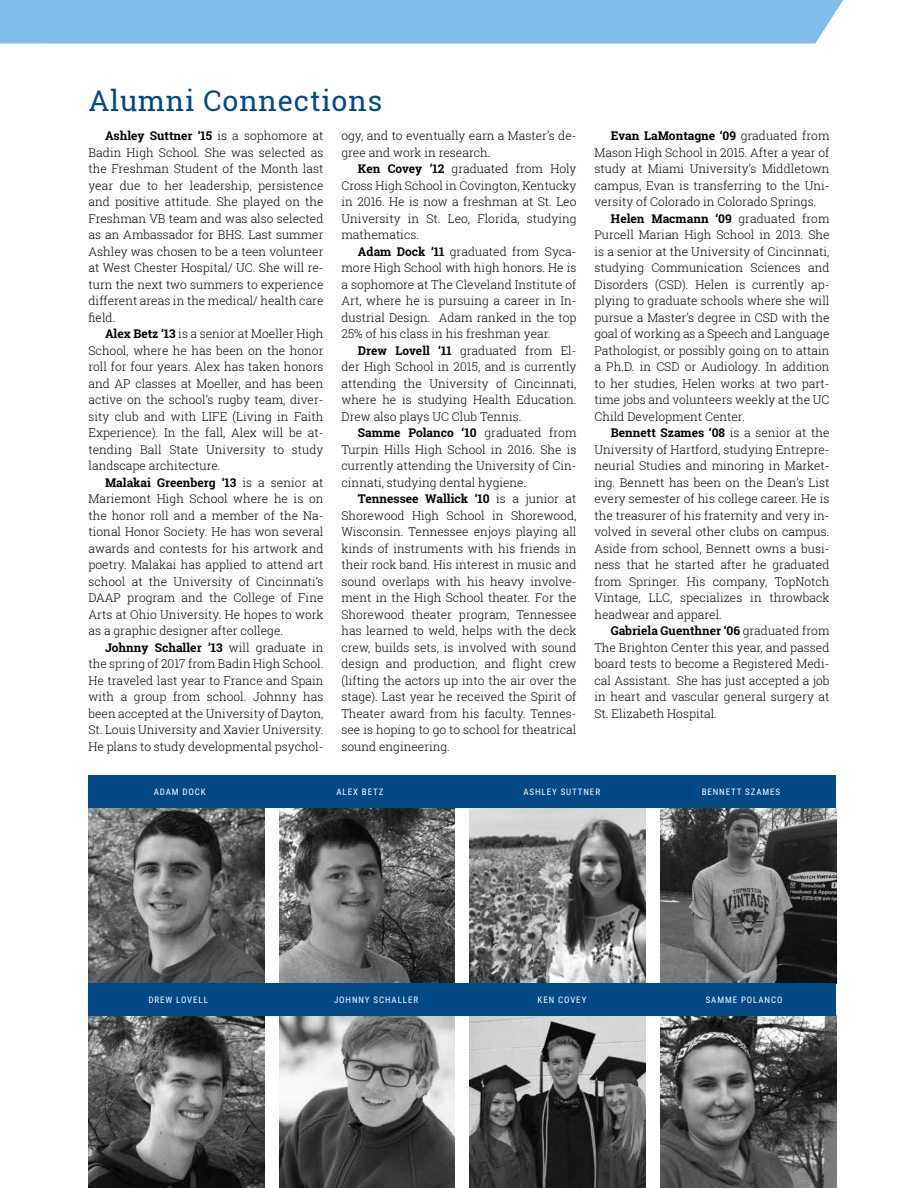
<style>
.page{position:relative;width:918px;height:1188px;background:#fff}
.page>*{position:absolute;margin:0;border:0;box-sizing:border-box;transform-origin:0 0}
.t1{font:28.5px "Roboto Slab";letter-spacing:.03em;color:#004987}
.t2{font:300 12px/16.5px "Roboto Slab";color:#000101;text-align:justify}
.t3{font:9px "Roboto Condensed";letter-spacing:.1em;color:#fff}
.s1{font-weight:700}
</style>
<div class="page">
<div style="left:0;top:0;width:843px;height:43px;background:#7fbdeb"></div>
<img style="left:88px;top:807px;width:176px;height:176px">
<img style="left:279px;top:807px;width:176px;height:176px">
<img style="left:470px;top:807px;width:176px;height:176px">
<img style="left:88px;top:1015px;width:176px;height:173px">
<img style="left:279px;top:1015px;width:176px;height:173px">
<img style="left:470px;top:1015px;width:176px;height:173px">
<img style="left:660px;top:807px;width:176px;height:176px">
<img style="left:660px;top:1015px;width:176px;height:173px">
<div style="left:88px;top:775px;width:748px;height:32px;background:#004987"></div>
<div style="left:88px;top:983px;width:748px;height:32px;background:#004987"></div>
<h1 class="t1" style="left:88px;top:81px;width:295px">Alumni Connections</h1>
<p class="t2" style="left:88px;top:127px;width:237px;text-indent:16px"><span class="s1">Ashley Suttner ‘15</span> is a sophomore at Badin High School. She was selected as the Freshman Student of the Month last year due to her leadership, persistence and positive attitude. She played on the Freshman VB team and was also selected as an Ambassador for BHS. Last summer Ashley was chosen to be a teen volunteer at West Chester Hospital/ UC. She will re&shy;turn the next two summers to experience different areas in the medical/ health care field.</p>
<p class="t2" style="left:88px;top:325px;width:237px;text-indent:16px"><span class="s1">Alex Betz ‘13</span> is a senior at Moeller High School, where he has been on the honor roll for four years. Alex has taken honors and AP classes at Moeller, and has been active on the school’s rugby team, diver&shy;sity club and with LIFE (Living in Faith Experience). In the fall, Alex will be at&shy;tending Ball State University to study landscape architecture.</p>
<p class="t2" style="left:88px;top:474px;width:237px;text-indent:16px"><span class="s1">Malakai Greenberg ‘13</span> is a senior at Mariemont High School where he is on the honor roll and a member of the Na&shy;tional Honor Society. He has won several awards and contests for his artwork and poetry. Malakai has applied to attend art school at the University of Cincinnati’s DAAP program and the College of Fine Arts at Ohio University. He hopes to work as a graphic designer after college.</p>
<p class="t2" style="left:88px;top:639px;width:237px;text-indent:16px"><span class="s1">Johnny Schaller ’13</span> will graduate in the spring of 2017 from Badin High School.<br>He traveled last year to France and Spain with a group from school. Johnny has been accepted at the University of Dayton, St. Louis University and Xavier University.<br>He plans to study developmental psychol-</p>
<p class="t2" style="left:341px;top:127px;width:237px">ogy, and to eventually earn a Master’s de&shy;gree and work in research.</p>
<p class="t2" style="left:341px;top:160px;width:237px;text-indent:16px"><span class="s1">Ken Covey ’12</span> graduated from Holy Cross High School in Covington, Kentucky in 2016. He is now a freshman at St. Leo University in St. Leo, Florida, studying mathematics.</p>
<p class="t2" style="left:341px;top:243px;width:237px;text-indent:16px"><span class="s1">Adam Dock ‘11</span> graduated from Syca&shy;more High School with high honors. He is a sophomore at The Cleveland Institute of Art, where he is pursuing a career in In&shy;dustrial Design. Adam ranked in the top 25% of his class in his freshman year.</p>
<p class="t2" style="left:341px;top:342px;width:237px;text-indent:16px"><span class="s1">Drew Lovell ‘11</span> graduated from El&shy;der High School in 2015, and is currently attending the University of Cincinnati, where he is studying Health Education.<br>Drew also plays UC Club Tennis.</p>
<p class="t2" style="left:341px;top:424px;width:237px;text-indent:16px"><span class="s1">Samme Polanco ‘10</span> graduated from Turpin Hills High School in 2016. She is currently attending the University of Cin&shy;cinnati, studying dental hygiene.</p>
<p class="t2" style="left:341px;top:490px;width:237px;text-indent:16px"><span class="s1">Tennessee Wallick ‘10</span> is a junior at Shorewood High School in Shorewood, Wisconsin. Tennessee enjoys playing all kinds of instruments with his friends in their rock band. His interest in music and sound overlaps with his heavy involve&shy;ment in the High School theater. For the Shorewood theater program, Tennessee has learned to weld, helps with the deck crew, builds sets, is involved with sound design and production, and flight crew (lifting the actors up into the air over the stage). Last year he received the Spirit of Theater award from his faculty. Tennes&shy;see is hoping to go to school for theatrical sound engineering.</p>
<p class="t2" style="left:594px;top:127px;width:237px;text-indent:16px"><span class="s1">Evan LaMontagne ‘09</span> graduated from Mason High School in 2015. After a year of study at Miami University’s Middletown campus, Evan is transferring to the Uni&shy;versity of Colorado in Colorado Springs.</p>
<p class="t2" style="left:594px;top:210px;width:237px;text-indent:16px"><span class="s1">Helen Macmann ‘09</span> graduated from Purcell Marian High School in 2013. She is a senior at the University of Cincinnati, studying Communication Sciences and Disorders (CSD). Helen is currently ap&shy;plying to graduate schools where she will pursue a Master’s degree in CSD with the goal of working as a Speech and Language Pathologist, or possibly going on to attain a Ph.D. in CSD or Audiology. In addition to her studies, Helen works at two part&shy;time jobs and volunteers weekly at the UC Child Development Center.</p>
<p class="t2" style="left:594px;top:424px;width:237px;text-indent:16px"><span class="s1">Bennett Szames ‘08</span> is a senior at the University of Hartford, studying Entrepre&shy;neurial Studies and minoring in Market&shy;ing. Bennett has been on the Dean’s List every semester of his college career. He is the treasurer of his fraternity and very in&shy;volved in several other clubs on campus.<br>Aside from school, Bennett owns a busi&shy;ness that he started after he graduated from Springer. His company, TopNotch Vintage, LLC, specializes in throwback headwear and apparel.</p>
<p class="t2" style="left:594px;top:622px;width:237px;text-indent:16px"><span class="s1">Gabriela Guenthner ‘06</span> graduated from The Brighton Center this year, and passed board tests to become a Registered Medi&shy;cal Assistant. She has just accepted a job in heart and vascular general surgery at St. Elizabeth Hospital.</p>
<p class="t3" style="left:154px;top:786px;width:54px">ADAM DOCK</p>
<p class="t3" style="left:336px;top:786px;width:48px">ALEX BETZ</p>
<p class="t3" style="left:523px;top:786px;width:78px">ASHLEY SUTTNER</p>
<p class="t3" style="left:702px;top:786px;width:80px">BENNETT SZAMES</p>
<p class="t3" style="left:148px;top:994px;width:61px">DREW LOVELL</p>
<p class="t3" style="left:334px;top:994px;width:86px">JOHNNY SCHALLER</p>
<p class="t3" style="left:538px;top:994px;width:50px">KEN COVEY</p>
<p class="t3" style="left:706px;top:994px;width:78px">SAMME POLANCO</p>
</div>
